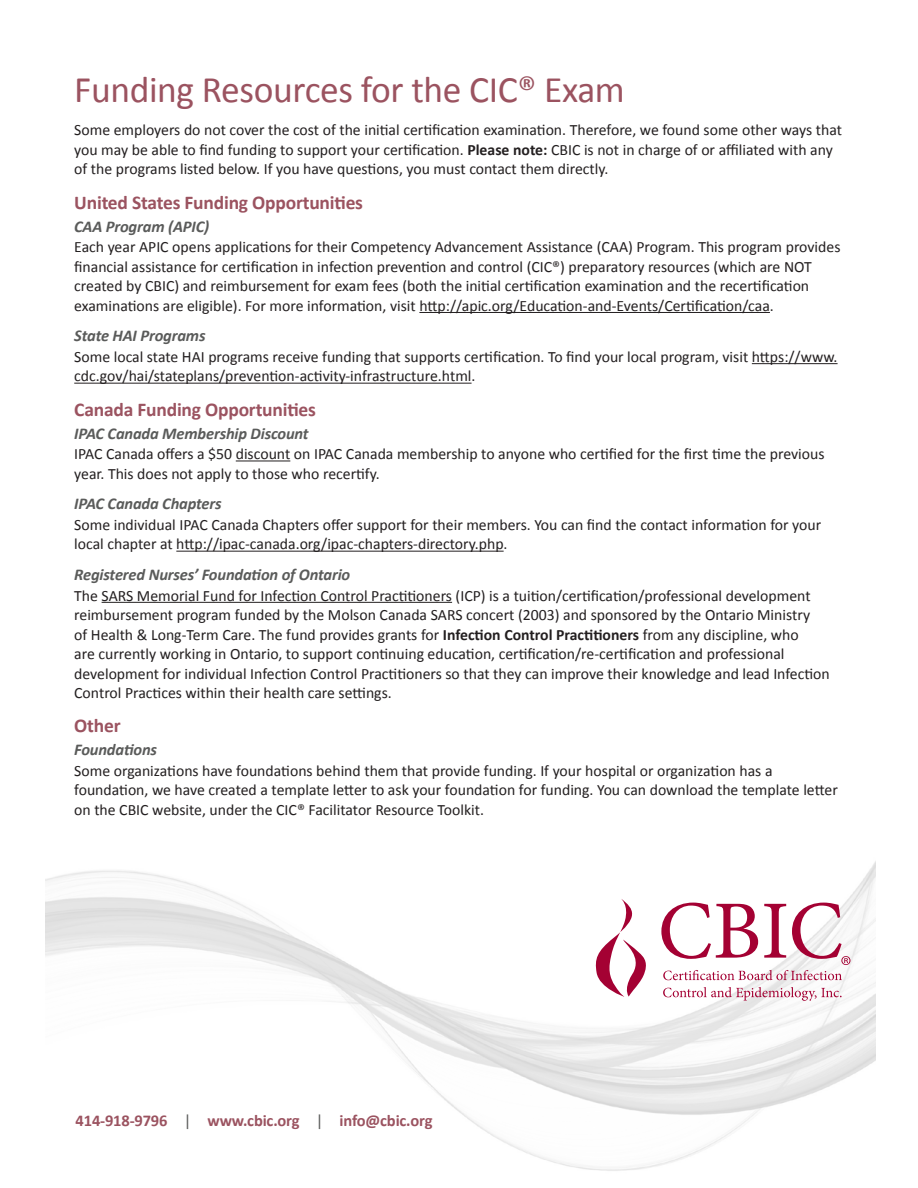
<style>
.page{position:relative;width:918px;height:1188px;background:#fff}
.page>*{position:absolute;margin:0;border:0;box-sizing:border-box;transform-origin:0 0}
._1_Head{font:37.5px "Calibri";letter-spacing:-.01em;color:#9b5360}
._1_Head_2{font:700 19.5px "Calibri";letter-spacing:-.01em;color:#9b5360}
._1_Head_3{font:italic 700 16.5px "Calibri";letter-spacing:-.01em;color:#5a5b5a}
.t1{font:700 16.5px "Calibri";letter-spacing:-.01em;color:#9b5360}
._2_Text{font:15.75px/19.5px "Calibri";color:#231f20}
.s1{font-weight:700}
.s2{font-weight:400;color:#5a5b5a}
</style>
<div class="page">
<img style="left:46px;top:861px;width:830px;height:310px">
<svg style="left:596px;top:899px;width:52px;height:98px"></svg>
<svg style="left:663px;top:987px;width:179px;height:14px"></svg>
<svg style="left:661px;top:903px;width:189px;height:77px"></svg>
<hr style="left:419px;top:312px;width:351px;height:1px;background:#231f20">
<hr style="left:752px;top:363px;width:86px;height:1px;background:#231f20">
<hr style="left:74px;top:383px;width:398px;height:1px;background:#231f20">
<hr style="left:236px;top:461px;width:54px;height:1px;background:#231f20">
<hr style="left:176px;top:551px;width:328px;height:1px;background:#231f20">
<hr style="left:102px;top:602px;width:350px;height:1px;background:#231f20">
<p class="_1_Head" style="left:74px;top:66px;width:552px">Funding Resources for the CIC® Exam</p>
<p class="_2_Text" style="left:74px;top:120px;width:769px">Some employers do not cover the cost of the initial certification examination. Therefore, we found some other ways that you may be able to find funding to support your certification. <span class="s1">Please note:</span> CBIC is not in charge of or affiliated with any of the programs listed below. If you have questions, you must contact them directly.</p>
<p class="_1_Head_2" style="left:74px;top:190px;width:290px">United States Funding Opportunities</p>
<p class="_1_Head_3" style="left:74px;top:216px;width:137px">CAA Program (APIC)</p>
<p class="_2_Text" style="left:74px;top:237px;width:768px">Each year APIC opens applications for their Competency Advancement Assistance (CAA) Program. This program provides financial assistance for certification in infection prevention and control (CIC®) preparatory resources (which are NOT created by CBIC) and reimbursement for exam fees (both the initial certification examination and the recertification examinations are eligible). For more information, visit http://apic.org/Education-and-Events/Certification/caa.</p>
<p class="_1_Head_3" style="left:74px;top:325px;width:133px">State HAI Programs</p>
<p class="_2_Text" style="left:74px;top:347px;width:765px">Some local state HAI programs receive funding that supports certification. To find your local program, visit https://www. cdc.gov/hai/stateplans/prevention-activity-infrastructure.html.</p>
<p class="_1_Head_2" style="left:74px;top:397px;width:243px">Canada Funding Opportunities</p>
<p class="_1_Head_3" style="left:74px;top:423px;width:236px">IPAC Canada Membership Discount</p>
<p class="_2_Text" style="left:74px;top:444px;width:752px">IPAC Canada offers a $50 discount on IPAC Canada membership to anyone who certified for the first time the previous year. This does not apply to those who recertify.</p>
<p class="_1_Head_3" style="left:74px;top:493px;width:149px">IPAC Canada Chapters</p>
<p class="_2_Text" style="left:74px;top:515px;width:749px">Some individual IPAC Canada Chapters offer support for their members. You can find the contact information for your local chapter at http://ipac-canada.org/ipac-chapters-directory.php.</p>
<p class="_1_Head_3" style="left:74px;top:564px;width:278px">Registered Nurses’ Foundation of Ontario</p>
<p class="_2_Text" style="left:74px;top:586px;width:757px">The SARS Memorial Fund for Infection Control Practitioners (ICP) is a tuition/certification/professional development reimbursement program funded by the Molson Canada SARS concert (2003) and sponsored by the Ontario Ministry<br>of Health &amp; Long-Term Care. The fund provides grants for <span class="s1">Infection Control Practitioners</span> from any discipline, who<br>are currently working in Ontario, to support continuing education, certification/re-certification and professional development for individual Infection Control Practitioners so that they can improve their knowledge and lead Infection Control Practices within their health care settings.</p>
<p class="_1_Head_2" style="left:74px;top:713px;width:48px">Other</p>
<p class="_1_Head_3" style="left:74px;top:739px;width:84px">Foundations</p>
<p class="_2_Text" style="left:74px;top:761px;width:765px">Some organizations have foundations behind them that provide funding. If your hospital or organization has a foundation, we have created a template letter to ask your foundation for funding. You can download the template letter on the CBIC website, under the CIC® Facilitator Resource Toolkit.</p>
<p class="t1" style="left:76px;top:1110px;width:358px">414-918-9796 <span class="s2">|</span> www.cbic.org <span class="s2">|</span> info@cbic.org</p>
</div>
